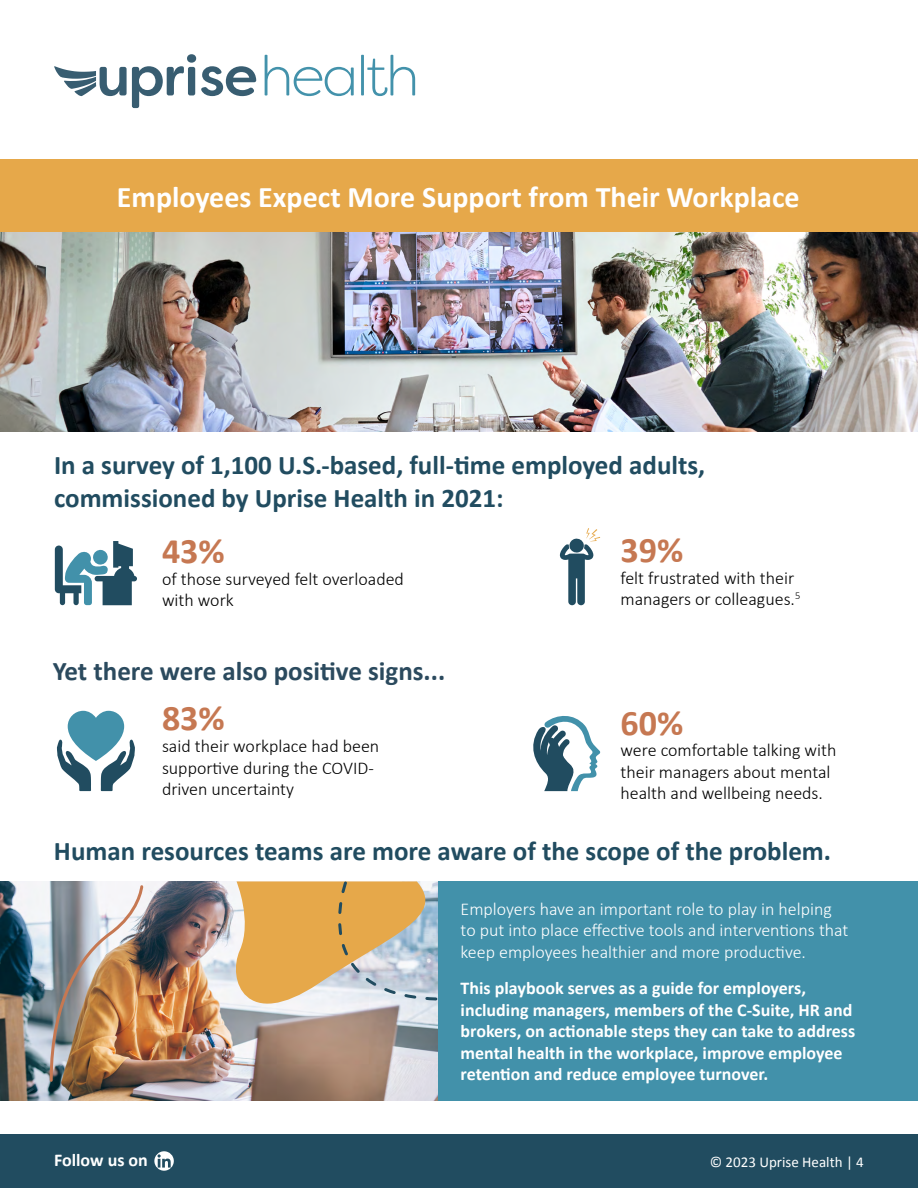
<style>
.page{position:relative;width:918px;height:1188px;background:#fff}
.page>*{position:absolute;margin:0;border:0;box-sizing:border-box;transform-origin:0 0}
.t1{font:700 36px "Calibri";color:#c67852}
.t2{font:700 30px "Calibri";color:#fff}
.t3{font:700 27px/32.4px "Calibri";color:#214c60}
.t4{font:700 27px "Calibri";color:#2b4a5e}
.t5{font:300 18px/21.6px "Calibri";color:#000}
.t6{font:700 18px/21.6px "Calibri";color:#fff}
.t7{font:300 18px/21.6px "Calibri";color:#fff}
.t8{font:15px "Calibri";color:#fff}
</style>
<div class="page">
<div style="left:346px;top:881px;width:572px;height:220px;background:#4291aa"></div>
<svg style="left:55px;top:541px;width:82px;height:64px"></svg>
<svg style="left:560px;top:528px;width:40px;height:77px"></svg>
<svg style="left:533px;top:716px;width:68px;height:75px"></svg>
<svg style="left:57px;top:711px;width:78px;height:80px"></svg>
<img style="left:0;top:232px;width:918px;height:200px">
<img style="left:0;top:881px;width:437px;height:220px">
<div style="left:0;top:159px;width:917px;height:73px;background:#e6a84a"></div>
<svg style="left:265px;top:55px;width:89px;height:41px"></svg>
<svg style="left:361px;top:55px;width:54px;height:41px"></svg>
<svg style="left:54px;top:54px;width:202px;height:54px"></svg>
<div style="left:0;top:1134px;width:918px;height:54px;background:#214c60"></div>
<svg style="left:154px;top:1151px;width:20px;height:20px"></svg>
<img style="left:48px;top:884px;width:97px;height:199px">
<svg style="left:227px;top:881px;width:211px;height:152px;background:#d5b88c"></svg>
<h2 class="t2" style="left:117px;top:175px;width:684px">Employees Expect More Support from Their Workplace</h2>
<h3 class="t3" style="left:54px;top:448px;width:653px">In a survey of 1,100 U.S.-based, full-time employed adults, commissioned by Uprise Health in 2021:</h3>
<h1 class="t1" style="left:162px;top:526px;width:64px">43%</h1>
<p class="t5" style="left:162px;top:568px;width:243px">of those surveyed felt overloaded with work</p>
<h1 class="t1" style="left:621px;top:525px;width:64px">39%</h1>
<p class="t5" style="left:621px;top:567px;width:181px">felt frustrated with their managers or colleagues.<sup>5</sup></p>
<h3 class="t4" style="left:53px;top:652px;width:394px">Yet there were also positive signs...</h3>
<h1 class="t1" style="left:162px;top:693px;width:64px">83%</h1>
<p class="t5" style="left:162px;top:735px;width:219px">said their workplace had been supportive during the COVID&shy;driven uncertainty</p>
<h1 class="t1" style="left:621px;top:697px;width:64px">60%</h1>
<p class="t5" style="left:621px;top:739px;width:217px">were comfortable talking with their managers about mental health and wellbeing needs.</p>
<h3 class="t3" style="left:54px;top:834px;width:779px">Human resources teams are more aware of the scope of the problem.</h3>
<p class="t7" style="left:461px;top:898px;width:389px">Employers have an important role to play in helping to put into place effective tools and interventions that keep employees healthier and more productive.</p>
<p class="t6" style="left:461px;top:977px;width:396px">This playbook serves as a guide for employers, including managers, members of the C-Suite, HR and brokers, on actionable steps they can take to address mental health in the workplace, improve employee retention and reduce employee turnover.</p>
<p class="t6" style="left:54px;top:1148px;width:95px">Follow us on</p>
<p class="t8" style="left:710px;top:1151px;width:156px">© 2023 Uprise Health | 4</p>
</div>
